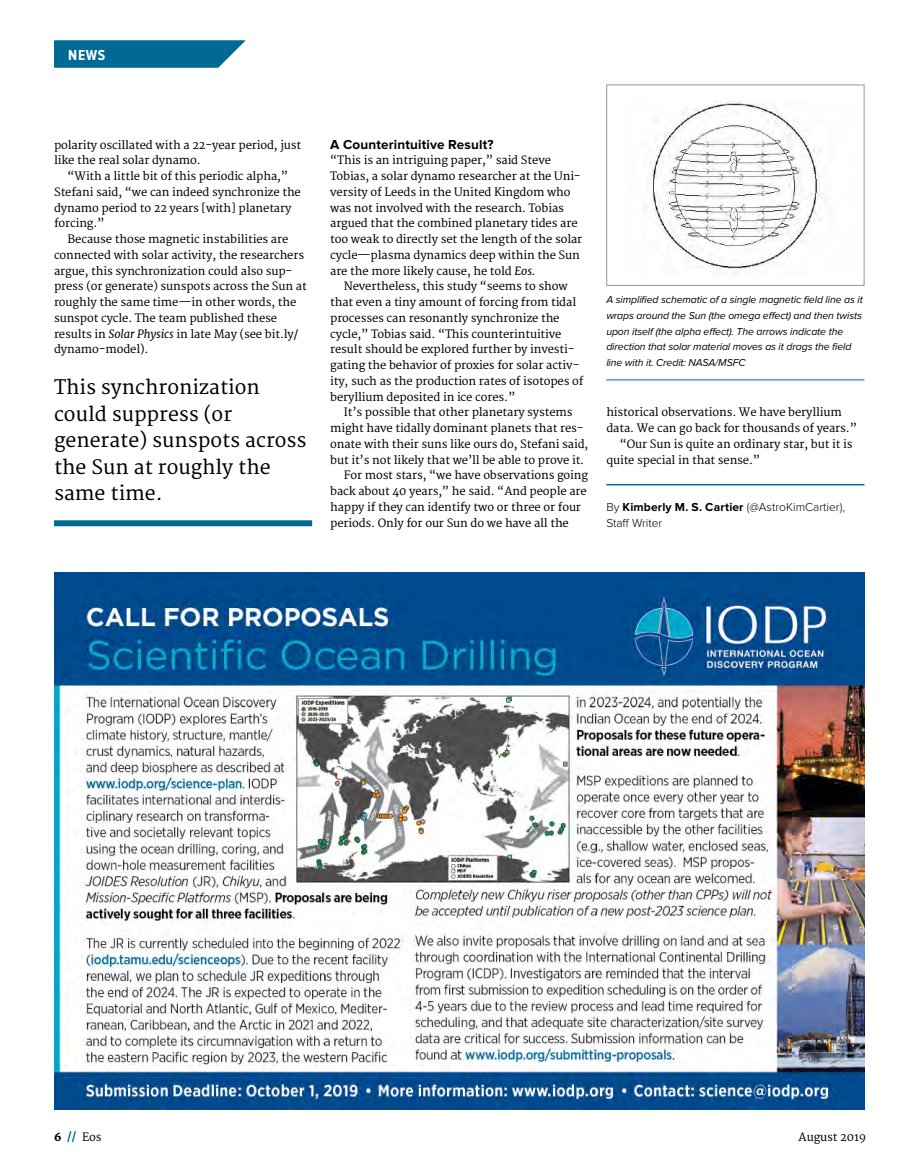
<style>
.page{position:relative;width:905px;height:1175px;background:#fff}
.page>*{position:absolute;margin:0;border:0;box-sizing:border-box;transform-origin:0 0}
.t1{font:19.5px/26.4px "Merriweather";color:#000}
.t2{font:700 15px "Proxima Nova Cond";color:#fff}
.t3{font:700 13.5px "Proxima Nova";letter-spacing:.01em;color:#000}
.t4{font:300 12px/15.8px "Proxima Nova";color:#000}
.t5{font:11.25px/15.8px "Merriweather";letter-spacing:-.01em;color:#000}
.t6{font:italic 10.5px/15.8px "Proxima Nova";letter-spacing:-.01em;color:#000}
.s1{font-style:italic}
.s2{font-weight:700}
.s3{font-weight:800}
.s4{font-weight:800;color:#006a94}
</style>
<div class="page">
<svg style="left:54px;top:40px;width:191px;height:28px;background:#15769c"></svg>
<hr style="left:606px;top:484px;width:258px;height:1px;background:#006a94">
<hr style="left:606px;top:379px;width:258px;height:1px;background:#006a94">
<img style="left:644px;top:101px;width:177px;height:173px">
<div style="left:606px;top:85px;width:258px;height:201px;border:1px solid #939598"></div>
<div style="left:54px;top:520px;width:258px;height:6px;background:#006a94"></div>
<img style="left:54px;top:572px;width:810px;height:537px">
<h2 class="t2" style="left:69px;top:47px;width:39px">NEWS</h2>
<p class="t5" style="left:54px;top:137px;width:249px">polarity oscillated with a 22-year period, just like the real solar dynamo.</p>
<p class="t5" style="left:54px;top:169px;width:248px;text-indent:14px">“With a little bit of this periodic alpha,” Stefani said, “we can indeed synchronize the dynamo period to 22 years [with] planetary forcing.”</p>
<p class="t5" style="left:54px;top:232px;width:254px;text-indent:14px">Because those magnetic instabilities are connected with solar activity, the researchers argue, this synchronization could also sup&shy;press (or generate) sunspots across the Sun at roughly the same time—in other words, the sunspot cycle. The team published these results in <span class="s1">Solar Physics</span> in late May (see bit.ly/ dynamo-model).</p>
<h1 class="t1" style="left:54px;top:375px;width:254px">This synchronization could suppress (or generate) sunspots across the Sun at roughly the same time.</h1>
<p class="t3" style="left:330px;top:136px;width:165px">A Counterintuitive Result?</p>
<p class="t5" style="left:330px;top:153px;width:254px">“This is an intriguing paper,” said Steve Tobias, a solar dynamo researcher at the Uni&shy;versity of Leeds in the United Kingdom who was not involved with the research. Tobias argued that the combined planetary tides are too weak to directly set the length of the solar cycle—plasma dynamics deep within the Sun are the more likely cause, he told <span class="s1">Eos.</span></p>
<p class="t5" style="left:330px;top:279px;width:255px;text-indent:14px">Nevertheless, this study “seems to show that even a tiny amount of forcing from tidal processes can resonantly synchronize the cycle,” Tobias said. “This counterintuitive result should be explored further by investi&shy;gating the behavior of proxies for solar activ&shy;ity, such as the production rates of isotopes of beryllium deposited in ice cores.”</p>
<p class="t5" style="left:344px;top:405px;width:230px">It’s possible that other planetary systems</p>
<p class="t5" style="left:330px;top:421px;width:255px">might have tidally dominant planets that res-</p>
<p class="t5" style="left:330px;top:436px;width:259px">onate with their suns like ours do, Stefani said,</p>
<p class="t5" style="left:330px;top:452px;width:255px">but it’s not likely that we’ll be able to prove it.</p>
<p class="t5" style="left:344px;top:468px;width:246px">For most stars, “we have observations going</p>
<p class="t5" style="left:330px;top:484px;width:258px">back about 40 years,” he said. “And people are</p>
<p class="t5" style="left:330px;top:499px;width:252px">happy if they can identify two or three or four</p>
<p class="t5" style="left:330px;top:515px;width:240px">periods. Only for our Sun do we have all the</p>
<p class="t6" style="left:606px;top:292px;width:258px">A simplified schematic of a single magnetic field line as it wraps around the Sun (the omega effect) and then twists upon itself (the alpha effect). The arrows indicate the direction that solar material moves as it drags the field line with it. Credit: NASA/MSFC</p>
<p class="t5" style="left:606px;top:405px;width:237px">historical observations. We have beryllium</p>
<p class="t5" style="left:606px;top:421px;width:252px">data. We can go back for thousands of years.”</p>
<p class="t5" style="left:620px;top:436px;width:234px">“Our Sun is quite an ordinary star, but it is</p>
<p class="t5" style="left:606px;top:452px;width:155px">quite special in that sense.”</p>
<p class="t4" style="left:606px;top:499px;width:240px">By <span class="s2">Kimberly M. S. Cartier</span> (@AstroKimCartier),<br>Staff Writer</p>
<p class="t5" style="left:54px;top:1129px;width:49px"><span class="s3">6</span> <span class="s4">//</span> Eos</p>
<p class="t5" style="left:798px;top:1129px;width:69px">August 2019</p>
</div>
